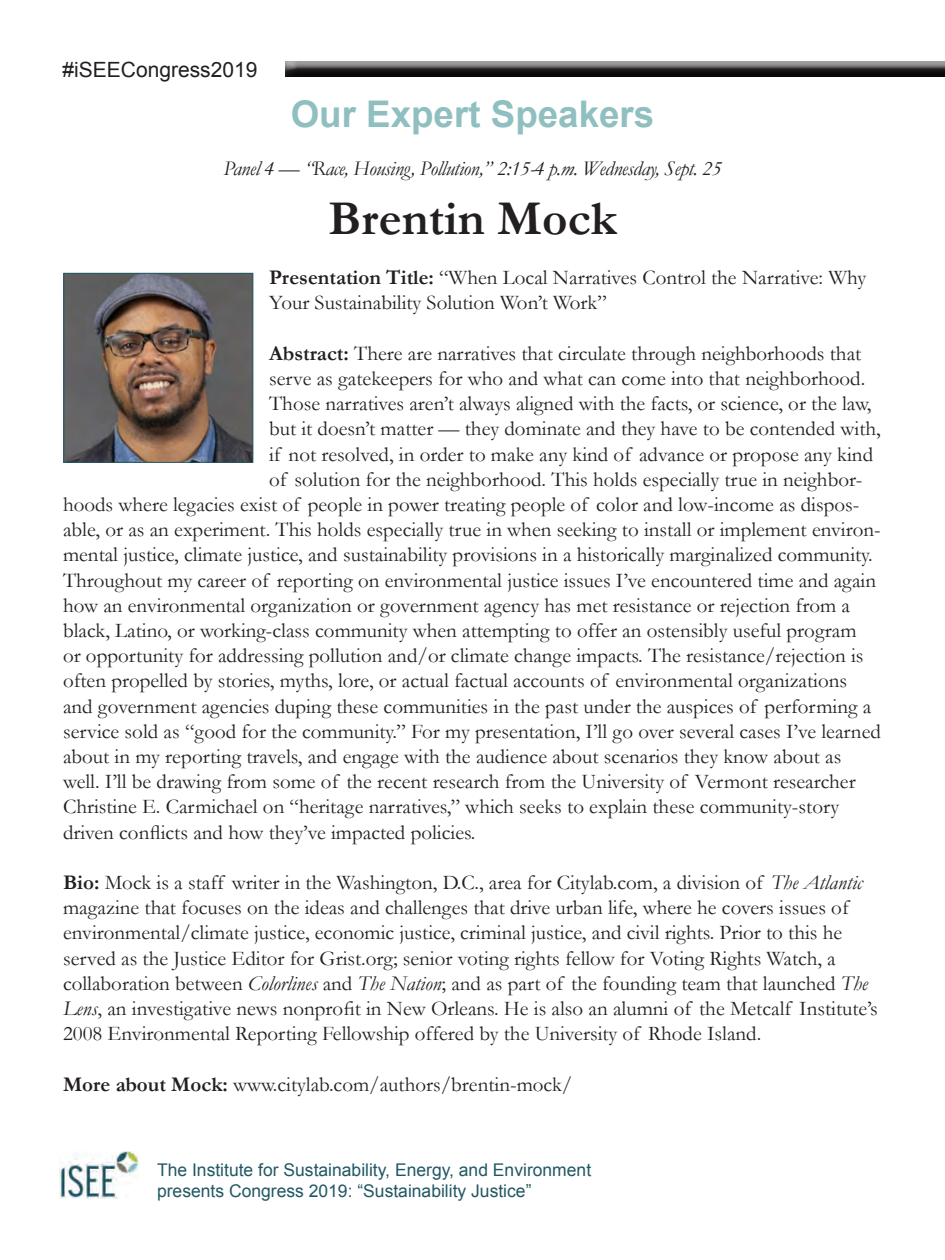
<style>
.page{position:relative;width:945px;height:1260px;background:#fff}
.page>*{position:absolute;margin:0;border:0;box-sizing:border-box;transform-origin:0 0}
.t1{font:700 49px "Garamond";color:#231f20}
.t2{font:700 36.75px "Arial";color:#90bfc0}
.t3{font:21px/25.2px "Garamond";color:#231f20}
.t4{font:italic 21px "Garamond";letter-spacing:-.02em;color:#231f20}
.t5{font:21px "Arial";color:#231f20}
.t6{font:17.5px/21px "Arial";color:#225864}
.s1{font-weight:700}
.s2{font-style:italic}
</style>
<div class="page">
<img style="left:60px;top:1151px;width:79px;height:48px">
<div style="left:285px;top:60px;width:660px;height:14px;background:#9f9d9d"></div>
<div style="left:285px;top:62px;width:660px;height:18px;background:#231f20;opacity:.75"></div>
<img style="left:65px;top:275px;width:186px;height:186px">
<div style="left:63px;top:273px;width:190px;height:190px;border:1px solid #225864"></div>
<p class="t5" style="left:63px;top:56px;width:196px">#iSEECongress2019</p>
<p class="t2" style="left:291px;top:89px;width:365px">Our Expert Speakers</p>
<p class="t4" style="left:223px;top:156px;width:500px">Panel 4 — “Race, Housing, Pollution,” 2:15-4 p.m. Wednesday, Sept. 25</p>
<p class="t1" style="left:328px;top:189px;width:290px">Brentin Mock</p>
<p class="t3" style="left:269px;top:265px;width:599px"><span class="s1">Presentation Title:</span> “When Local Narratives Control the Narrative: Why<br>Your Sustainability Solution Won’t Work”</p>
<p class="t3" style="left:269px;top:340px;width:594px"><span class="s1">Abstract:</span> There are narratives that circulate through neighborhoods that</p>
<p class="t3" style="left:269px;top:366px;width:598px">serve as gatekeepers for who and what can come into that neighborhood.</p>
<p class="t3" style="left:269px;top:391px;width:604px">Those narratives aren’t always aligned with the facts, or science, or the law,</p>
<p class="t3" style="left:269px;top:416px;width:613px">but it doesn’t matter — they dominate and they have to be contended with,</p>
<p class="t3" style="left:269px;top:441px;width:606px">if not resolved, in order to make any kind of advance or propose any kind</p>
<p class="t3" style="left:269px;top:466px;width:595px">of solution for the neighborhood. This holds especially true in neighbor-</p>
<p class="t3" style="left:63px;top:492px;width:798px">hoods where legacies exist of people in power treating people of color and low-income as dispos-</p>
<p class="t3" style="left:63px;top:517px;width:819px">able, or as an experiment. This holds especially true in when seeking to install or implement environ-</p>
<p class="t3" style="left:63px;top:542px;width:811px">mental justice, climate justice, and sustainability provisions in a historically marginalized community.</p>
<p class="t3" style="left:63px;top:567px;width:815px">Throughout my career of reporting on environmental justice issues I’ve encountered time and again</p>
<p class="t3" style="left:63px;top:592px;width:789px">how an environmental organization or government agency has met resistance or rejection from a</p>
<p class="t3" style="left:63px;top:618px;width:795px">black, Latino, or working-class community when attempting to offer an ostensibly useful program</p>
<p class="t3" style="left:63px;top:643px;width:802px">or opportunity for addressing pollution and/or climate change impacts. The resistance/rejection is</p>
<p class="t3" style="left:63px;top:668px;width:786px">often propelled by stories, myths, lore, or actual factual accounts of environmental organizations</p>
<p class="t3" style="left:63px;top:693px;width:810px">and government agencies duping these communities in the past under the auspices of performing a</p>
<p class="t3" style="left:63px;top:718px;width:819px">service sold as “good for the community.” For my presentation, I’ll go over several cases I’ve learned</p>
<p class="t3" style="left:63px;top:744px;width:780px">about in my reporting travels, and engage with the audience about scenarios they know about as</p>
<p class="t3" style="left:63px;top:769px;width:794px">well. I’ll be drawing from some of the recent research from the University of Vermont researcher</p>
<p class="t3" style="left:63px;top:794px;width:778px">Christine E. Carmichael on “heritage narratives,” which seeks to explain these community-story</p>
<p class="t3" style="left:63px;top:819px;width:414px">driven conflicts and how they’ve impacted policies.</p>
<p class="t3" style="left:63px;top:870px;width:816px"><span class="s1">Bio:</span> Mock is a staff writer in the Washington, D.C., area for Citylab.com, a division of <span class="s2">The Atlantic </span>magazine that focuses on the ideas and challenges that drive urban life, where he covers issues of environmental/climate justice, economic justice, criminal justice, and civil rights. Prior to this he served as the Justice Editor for Grist.org; senior voting rights fellow for Voting Rights Watch, a collaboration between <span class="s2">Colorlines</span> and <span class="s2">The Nation</span>; and as part of the founding team that launched <span class="s2">The Lens</span>, an investigative news nonprofit in New Orleans. He is also an alumni of the Metcalf Institute’s 2008 Environmental Reporting Fellowship offered by the University of Rhode Island.</p>
<p class="t3" style="left:63px;top:1071px;width:511px"><span class="s1">More about Mock:</span> www.citylab.com/authors/brentin-mock/</p>
<p class="t6" style="left:157px;top:1159px;width:436px">The Institute for Sustainability, Energy, and Environment presents Congress 2019: “Sustainability Justice”</p>
</div>
